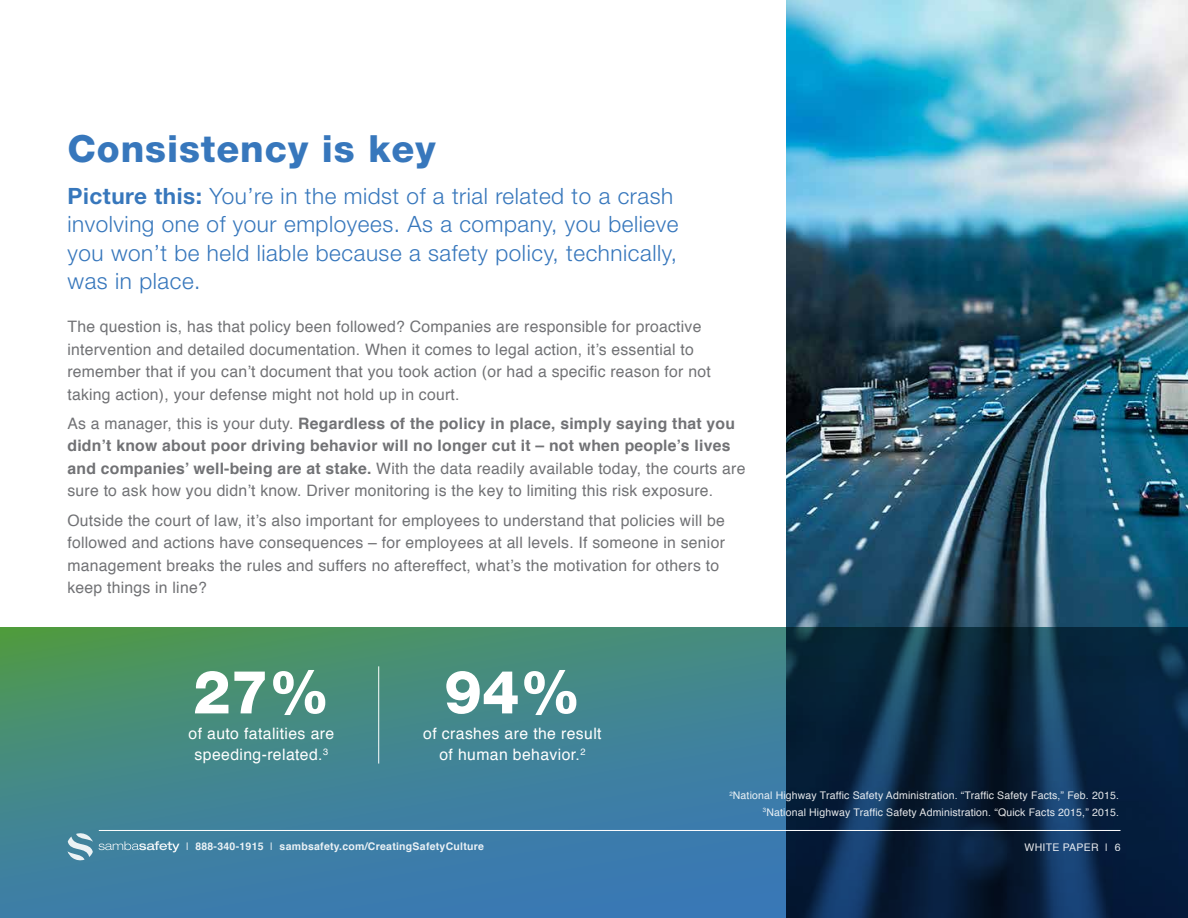
<style>
.page{position:relative;width:1188px;height:918px;background:#fff}
.page>*{position:absolute;margin:0;border:0;box-sizing:border-box;transform-origin:0 0}
.t1{font:800 60px "Helvetica Neue LT Std";color:#fff}
.t2{font:800 37.5px "Helvetica Neue LT Std";letter-spacing:.025em;color:#3777bc}
.t3{font:300 22.5px/28.5px "Helvetica Neue LT Std";letter-spacing:.025em;color:#3777bc}
.t4{font:15.75px/22.5px "Helvetica";letter-spacing:.015em;color:#717275}
.t5{font:700 15.75px/22.5px "Helvetica";letter-spacing:.015em;color:#717275}
.t6{font:15.75px "Helvetica";letter-spacing:.025em;color:#fff}
.t7{font:10.5px/16.2px "Helvetica";letter-spacing:.015em;color:#fff;text-align:right}
.t8{font:700 10.5px "Helvetica";letter-spacing:.025em;color:#fff}
.s1{font-weight:700}
.s2{font-weight:400}
</style>
<div class="page">
<img style="left:786px;top:0;width:402px;height:628px">
<svg style="left:0;top:628px;width:1188px;height:290px;background:#2e6475"></svg>
<hr style="left:99px;top:830px;width:1021px;height:1px;background:#fff">
<svg style="left:99px;top:841px;width:81px;height:11px"></svg>
<svg style="left:68px;top:833px;width:25px;height:28px"></svg>
<hr style="left:378px;top:666px;width:1px;height:98px;background:#fff">
<h2 class="t2" style="left:68px;top:126px;width:370px">Consistency is key</h2>
<h3 class="t3" style="left:68px;top:181px;width:613px"><span class="s1">Picture this:</span> You’re in the midst of a trial related to a crash involving one of your employees. As a company, you believe you won’t be held liable because a safety policy, technically, was in place.</h3>
<p class="t4" style="left:68px;top:316px;width:645px">The question is, has that policy been followed? Companies are responsible for proactive intervention and detailed documentation. When it comes to legal action, it’s essential to remember that if you can’t document that you took action (or had a specific reason for not taking action), your defense might not hold up in court.</p>
<p class="t5" style="left:68px;top:412px;width:679px"><span class="s2">As a manager, this is your duty.</span> Regardless of the policy in place, simply saying that you didn’t know about poor driving behavior will no longer cut it – not when people’s lives and companies’ well-being are at stake. <span class="s2">With the data readily available today, the courts are sure to ask how you didn’t know. Driver monitoring is the key to limiting this risk exposure.</span></p>
<p class="t4" style="left:68px;top:509px;width:659px">Outside the court of law, it’s also important for employees to understand that policies will be followed and actions have consequences – for employees at all levels. If someone in senior management breaks the rules and suffers no aftereffect, what’s the motivation for others to keep things in line?</p>
<h1 class="t1" style="left:193px;top:656px;width:138px">27%</h1>
<p class="t6" style="left:195px;top:742px;width:135px">speeding-related.<sup>3</sup></p>
<p class="t6" style="left:189px;top:721px;width:147px">of auto fatalities are</p>
<h1 class="t1" style="left:444px;top:656px;width:138px">94%</h1>
<p class="t6" style="left:439px;top:742px;width:148px">of human behavior.<sup>2</sup></p>
<p class="t6" style="left:423px;top:721px;width:180px">of crashes are the result</p>
<p class="t8" style="left:186px;top:838px;width:300px"><span class="s2">|</span> 888-340-1915 <span class="s2">|</span> sambsafety.com/CreatingSafetyCulture</p>
<p class="t7" style="left:729px;top:788px;width:391px"><sup>2</sup>National Highway Traffic Safety Administration. “Traffic Safety Facts,” Feb. 2015.<br><sup>3</sup>National Highway Traffic Safety Administration. “Quick Facts 2015,” 2015.</p>
<p class="t7" style="left:1024px;top:839px;width:98px">WHITE PAPER | 6</p>
</div>
